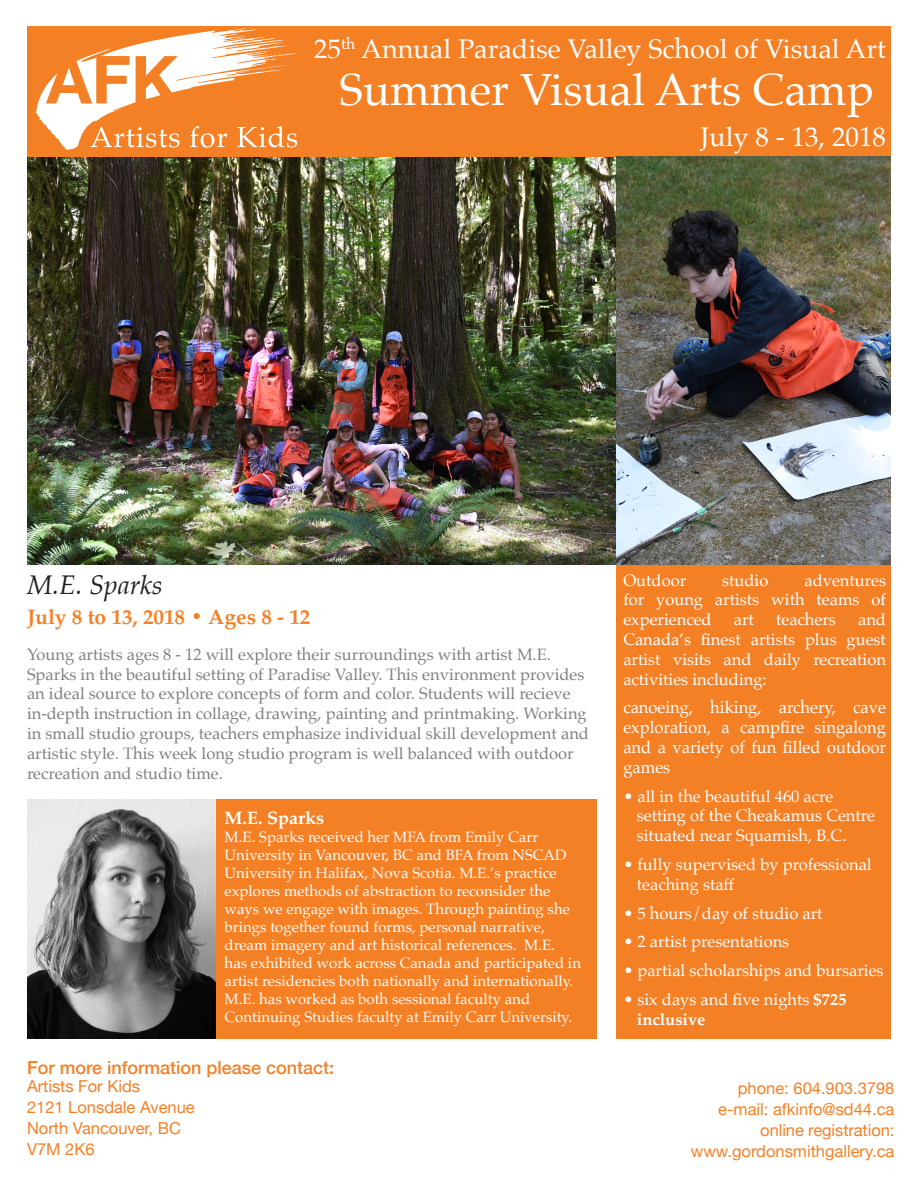
<style>
.page{position:relative;width:918px;height:1188px;background:#fff}
.page>*{position:absolute;margin:0;border:0;box-sizing:border-box;transform-origin:0 0}
.t1{font:45px "Palatino";color:#fff}
.t2{font:27px "Palatino";color:#fff}
.t3{font:italic 27px "Palatino";color:#231f20}
.t4{font:700 21px "Palatino";color:#f48026}
.t5{font:500 18px "Helvetica Neue";color:#f48026}
.t6{font:700 18px "Palatino";color:#fff}
.t7{font:17.4px/19.8px "Palatino";color:#fff;text-align:justify;scale:.95 1}
.t8{font:16.5px/19.8px "Palatino";color:#808083}
.t9{font:16.5px/19.8px "Palatino";color:#fff}
.t10{font:16.5px "Helvetica Neue";color:#f48026}
.t11{font:15px/18px "Palatino";color:#fff}
.s1{font-weight:700}
</style>
<div class="page">
<div style="left:616px;top:564px;width:275px;height:475px;background:#f48026"></div>
<div style="left:216px;top:799px;width:380px;height:240px;background:#f48026"></div>
<img style="left:27px;top:157px;width:864px;height:407px">
<div style="left:27px;top:26px;width:864px;height:131px;background:#f48026"></div>
<svg style="left:36px;top:28px;width:262px;height:122px"></svg>
<img style="left:27px;top:799px;width:189px;height:240px">
<p class="t2" style="left:314px;top:27px;width:573px">25<sup>th</sup> Annual Paradise Valley School of Visual Art</p>
<p class="t1" style="left:339px;top:53px;width:536px">Summer Visual Arts Camp</p>
<p class="t2" style="left:701px;top:115px;width:187px">July 8 - 13, 2018</p>
<p class="t3" style="left:27px;top:562px;width:137px">M.E. Sparks</p>
<p class="t4" style="left:27px;top:599px;width:285px">July 8 to 13, 2018 • Ages 8 - 12</p>
<p class="t8" style="left:27px;top:644px;width:564px">Young artists ages 8 - 12 will explore their surroundings with artist M.E.<br>Sparks in the beautiful setting of Paradise Valley. This environment provides an ideal source to explore concepts of form and color. Students will recieve in-depth instruction in collage, drawing, painting and printmaking. Working in small studio groups, teachers emphasize individual skill development and artistic style. This week long studio program is well balanced with outdoor recreation and studio time.</p>
<p class="t6" style="left:225px;top:803px;width:101px">M.E. Sparks</p>
<p class="t11" style="left:225px;top:828px;width:358px">M.E. Sparks received her MFA from Emily Carr University in Vancouver, BC and BFA from NSCAD University in Halifax, Nova Scotia. M.E.’s practice explores methods of abstraction to reconsider the ways we engage with images. Through painting she brings together found forms, personal narrative, dream imagery and art historical references. M.E. has exhibited work across Canada and participated in artist residencies both nationally and internationally.<br>M.E. has worked as both sessional faculty and Continuing Studies faculty at Emily Carr University.</p>
<p class="t5" style="left:27px;top:1053px;width:309px">For more information please contact:</p>
<p class="t10" style="left:27px;top:1074px;width:115px">Artists For Kids</p>
<p class="t10" style="left:27px;top:1095px;width:169px">2121 Lonsdale Avenue</p>
<p class="t10" style="left:27px;top:1116px;width:156px">North Vancouver, BC</p>
<p class="t10" style="left:27px;top:1137px;width:69px">V7M 2K6</p>
<p class="t9" style="left:623px;top:570px;width:64px">Outdoor</p>
<p class="t9" style="left:722px;top:570px;width:48px">studio</p>
<p class="t9" style="left:623px;top:570px;width:264px;text-align:justify;text-indent:181px">adventures for young artists with teams of experienced</p>
<p class="t9" style="left:734px;top:610px;width:22px">art</p>
<p class="t9" style="left:776px;top:610px;width:61px">teachers</p>
<p class="t9" style="left:623px;top:610px;width:264px;text-align:justify;text-indent:235px">and Canada’s finest artists plus guest artist visits and daily recreation activities including:</p>
<p class="t7" style="left:623px;top:698px;width:278px">canoeing, hiking, archery, cave exploration, a campfire singalong and a variety of fun filled outdoor games</p>
<p class="t9" style="left:637px;top:786px;width:240px;text-indent:-14px">• all in the beautiful 460 acre setting of the Cheakamus Centre situated near Squamish, B.C.</p>
<p class="t9" style="left:637px;top:854px;width:236px;text-indent:-14px">• fully supervised by professional teaching staff</p>
<p class="t9" style="left:623px;top:903px;width:201px">• 5 hours/day of studio art</p>
<p class="t9" style="left:623px;top:932px;width:167px">• 2 artist presentations</p>
<p class="t9" style="left:623px;top:961px;width:262px">• partial scholarships and bursaries</p>
<p class="t9" style="left:637px;top:989px;width:211px;text-indent:-14px">• six days and five nights <span class="s1">$725 inclusive</span></p>
<p class="t10" style="left:738px;top:1076px;width:158px">phone: 604.903.3798</p>
<p class="t10" style="left:718px;top:1097px;width:178px">e-mail: afkinfo@sd44.ca</p>
<p class="t10" style="left:760px;top:1118px;width:136px">online registration:</p>
<p class="t10" style="left:691px;top:1139px;width:205px">www.gordonsmithgallery.ca</p>
</div>
